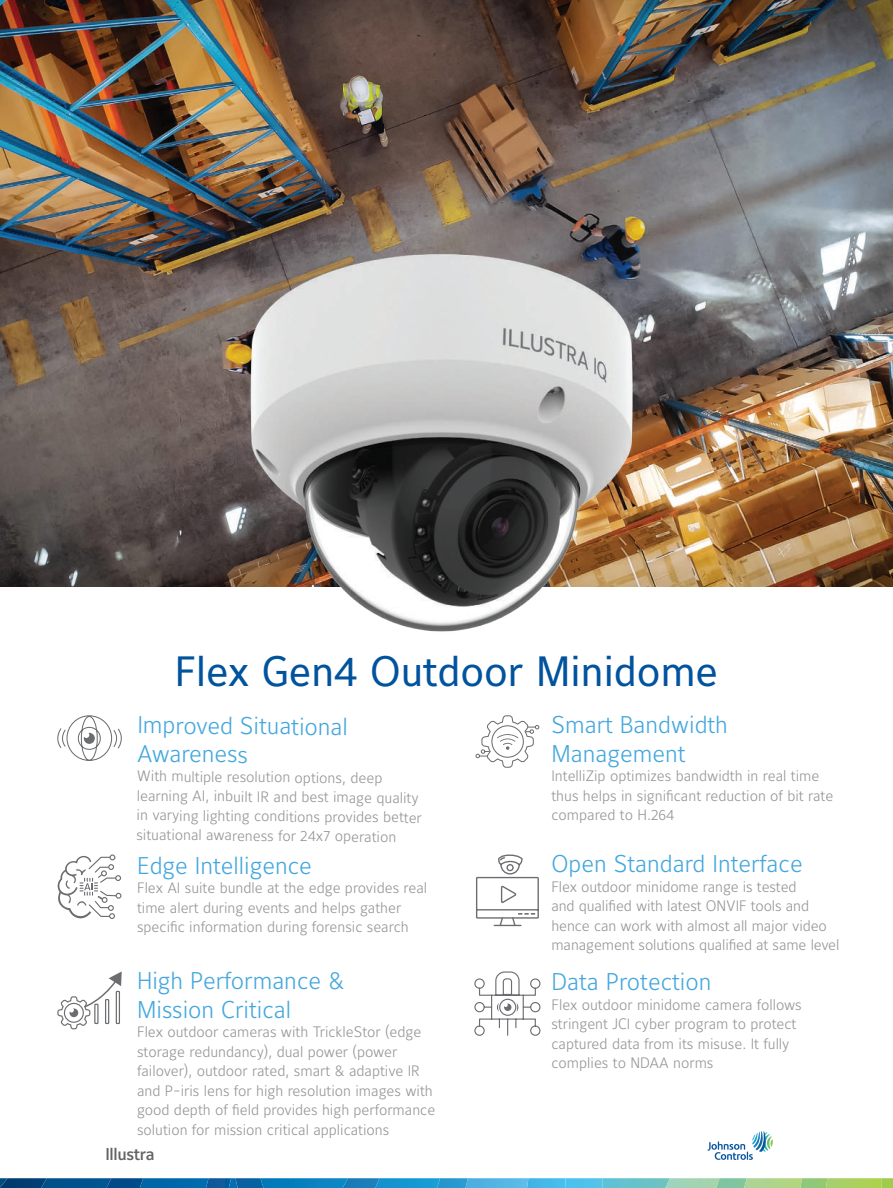
<style>
.page{position:relative;width:893px;height:1188px;background:#fff}
.page>*{position:absolute;margin:0;border:0;box-sizing:border-box;transform-origin:0 0}
.t1{font:42px "Maurea Jci Lf ML";color:#01539e}
.t2{font:300 24px/28.5px "Maurea Jci Lf ML";color:#43a7dd}
.t3{font:500 16.95px "Maurea Jci Lf ML";letter-spacing:-.02em;color:#636466}
.t4{font:300 15px/19.5px "Maurea Jci Lf ML";color:#959595}
</style>
<div class="page">
<img style="left:0;top:0;width:893px;height:586px">
<svg style="left:708px;top:1131px;width:65px;height:29px"></svg>
<svg style="left:0;top:1178px;width:893px;height:10px;background:#469aae"></svg>
<img style="left:207px;top:209px;width:468px;height:423px">
<svg style="left:57px;top:715px;width:65px;height:46px"></svg>
<svg style="left:57px;top:854px;width:65px;height:65px"></svg>
<svg style="left:57px;top:971px;width:65px;height:59px"></svg>
<svg style="left:476px;top:715px;width:63px;height:53px"></svg>
<svg style="left:474px;top:971px;width:67px;height:65px"></svg>
<svg style="left:476px;top:854px;width:63px;height:73px"></svg>
<h1 class="t1" style="left:175px;top:646px;width:545px">Flex Gen4 Outdoor Minidome</h1>
<h2 class="t2" style="left:551px;top:710px;width:178px">Smart Bandwidth<br>Management</h2>
<p class="t4" style="left:551px;top:766px;width:283px">IntelliZip optimizes bandwidth in real time thus helps in significant reduction of bit rate compared to H.264</p>
<h2 class="t2" style="left:137px;top:711px;width:212px;line-height:27.9px">Improved Situational<br>Awareness</h2>
<p class="t4" style="left:137px;top:765px;width:287px;rotate:1deg">With multiple resolution options, deep learning AI, inbuilt IR and best image quality in varying lighting conditions provides better situational awareness for 24x7 operation</p>
<h2 class="t2" style="left:137px;top:850px;width:176px">Edge Intelligence</h2>
<p class="t4" style="left:137px;top:878px;width:292px">Flex AI suite bundle at the edge provides real time alert during events and helps gather specific information during forensic search</p>
<h2 class="t2" style="left:551px;top:849px;width:253px">Open Standard Interface</h2>
<p class="t4" style="left:551px;top:877px;width:289px">Flex outdoor minidome range is tested<br>and qualified with latest ONVIF tools and hence can work with almost all major video management solutions qualified at same level</p>
<h2 class="t2" style="left:551px;top:967px;width:162px">Data Protection</h2>
<p class="t4" style="left:551px;top:995px;width:252px">Flex outdoor minidome camera follows stringent JCI cyber program to protect captured data from its misuse. It fully complies to NDAA norms</p>
<h2 class="t2" style="left:137px;top:966px;width:209px">High Performance &amp;<br>Mission Critical</h2>
<p class="t4" style="left:137px;top:1022px;width:300px">Flex outdoor cameras with TrickleStor (edge storage redundancy), dual power (power failover), outdoor rated, smart &amp; adaptive IR and P-iris lens for high resolution images with good depth of field provides high performance solution for mission critical applications</p>
<p class="t3" style="left:105px;top:1144px;width:51px">Illustra</p>
</div>
